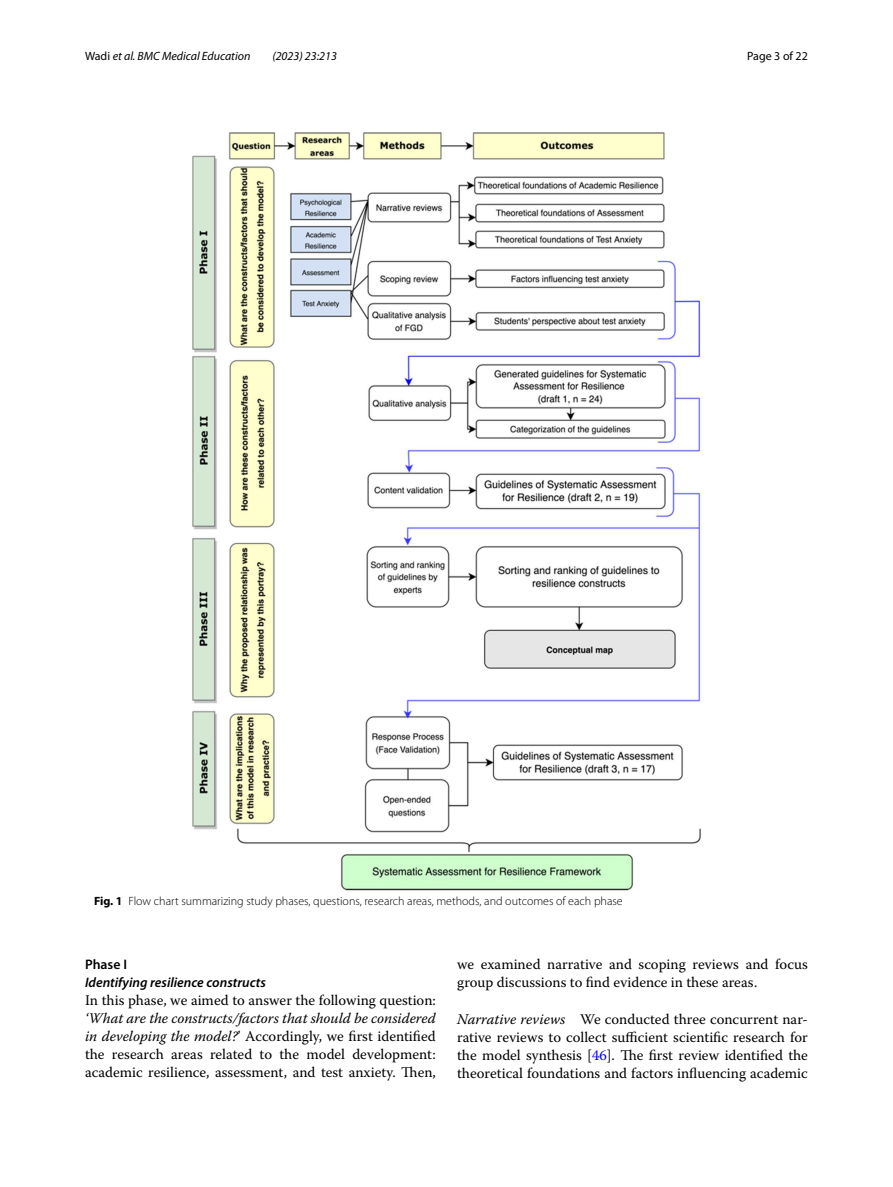
<style>
.page{position:relative;width:893px;height:1187px;background:#fff}
.page>*{position:absolute;margin:0;border:0;box-sizing:border-box;transform-origin:0 0}
.t1{font:14.7px/18px "Warnock Pro";color:#000;text-align:justify}
.t2{font:italic 600 13.8px "Myriad Pro";color:#000}
.t3{font:600 13.8px "Myriad Pro";color:#000}
.t4{font:300 12px "Myriad Pro";color:#000}
.t5{font:italic 12px "Myriad Pro";color:#000}
.t6{font:12px "Myriad Pro";color:#000}
.s1{font-style:normal}
.s2{font-weight:700}
.s3{font-style:italic}
.s4{color:#00f}
</style>
<div class="page">
<img style="left:192px;top:133px;width:509px;height:757px">
<p class="t5" style="left:85px;top:48px;width:167px"><span class="s1">Wadi</span> et al. BMC Medical Education</p>
<p class="t5" style="left:272px;top:48px;width:66px">(2023) 23:213</p>
<p class="t6" style="left:747px;top:49px;width:62px">Page 3 of 22</p>
<p class="t4" style="left:94px;top:894px;width:530px"><span class="s2">Fig. 1</span> Flow chart summarizing study phases, questions, research areas, methods, and outcomes of each phase</p>
<p class="t3" style="left:85px;top:955px;width:43px">Phase I</p>
<p class="t2" style="left:85px;top:973px;width:182px">Identifying resilience constructs</p>
<p class="t1" style="left:85px;top:990px;width:352px">In this phase, we aimed to answer the following question:</p>
<p class="t1" style="left:85px;top:1008px;width:352px"><span class="s3">‘What are the constructs/factors that should be considered in developing the model?</span>’ Accordingly, we first identified the research areas related to the model development: academic resilience, assessment, and test anxiety. Then,</p>
<p class="t1" style="left:457px;top:954px;width:352px">we examined narrative and scoping reviews and focus group discussions to find evidence in these areas.</p>
<p class="t1" style="left:457px;top:1009px;width:352px"><span class="s3">Narrative reviews</span> We conducted three concurrent nar&shy;rative reviews to collect sufficient scientific research for the model synthesis [<span class="s4">46</span>]. The first review identified the theoretical foundations and factors influencing academic</p>
</div>
